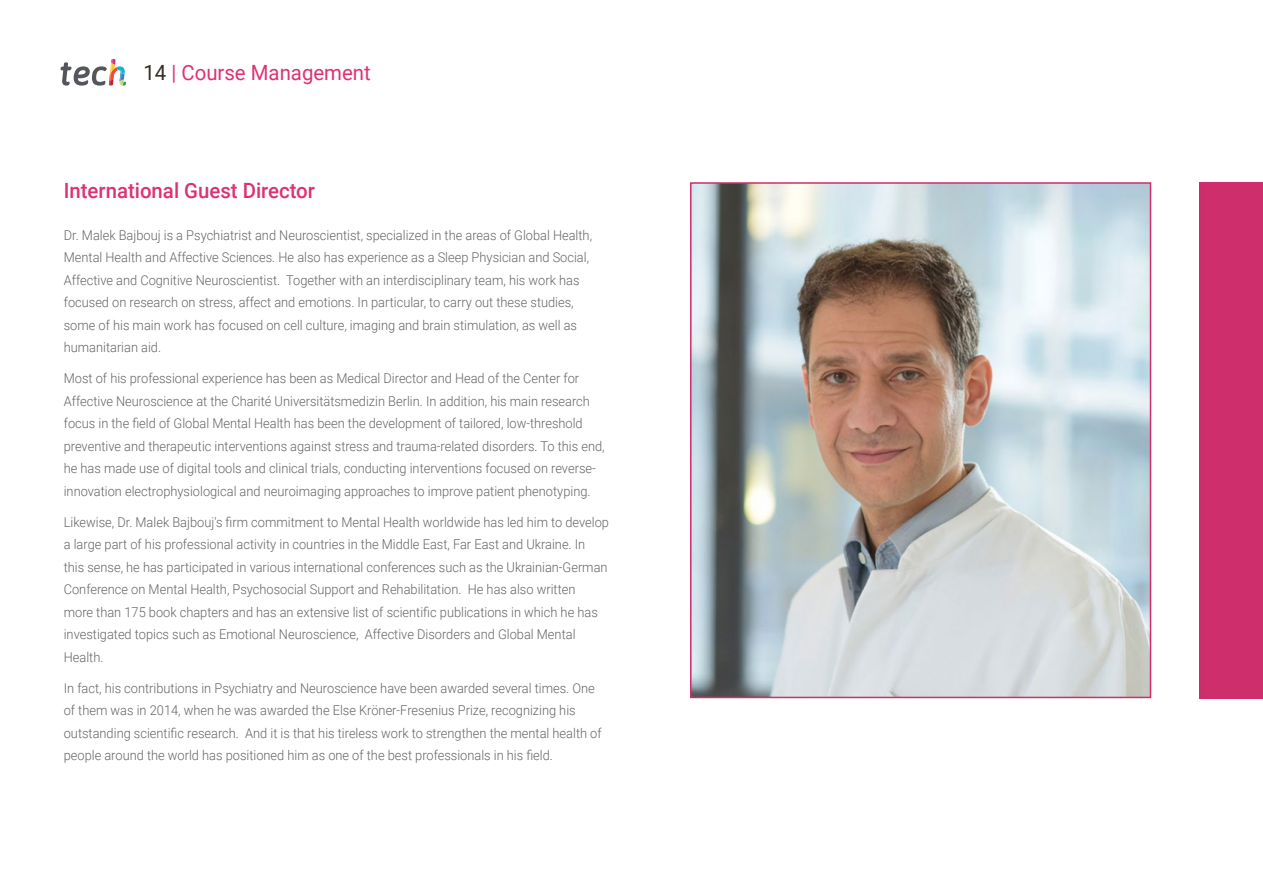
<style>
.page{position:relative;width:1263px;height:893px;background:#fff}
.page>*{position:absolute;margin:0;border:0;box-sizing:border-box;transform-origin:0 0}
.t1{font:500 21px "Roboto";color:#de3173}
.t2{font:21px "Roboto";color:#df3174}
.t3{font:300 13.5px/22.5px "Roboto";color:#656565;scale:.95 1}
.s1{color:#312e20}
</style>
<div class="page">
<div style="left:1199px;top:182px;width:64px;height:516px;background:#ce2e6b"></div>
<img style="left:693px;top:185px;width:455px;height:510px">
<div style="left:690px;top:182px;width:461px;height:516px;border:2px solid #ce2e6b"></div>
<svg style="left:61px;top:59px;width:65px;height:27px"></svg>
<h1 class="t2" style="left:144px;top:57px;width:229px"><span class="s1">14</span> | Course Management</h1>
<h1 class="t1" style="left:64px;top:176px;width:253px">International Guest Director</h1>
<p class="t3" style="left:64px;top:223px;width:558px">Dr. Malek Bajbouj is a Psychiatrist and Neuroscientist, specialized in the areas of Global Health, Mental Health and Affective Sciences. He also has experience as a Sleep Physician and Social, Affective and Cognitive Neuroscientist. Together with an interdisciplinary team, his work has focused on research on stress, affect and emotions. In particular, to carry out these studies, some of his main work has focused on cell culture, imaging and brain stimulation, as well as humanitarian aid.</p>
<p class="t3" style="left:64px;top:367px;width:571px">Most of his professional experience has been as Medical Director and Head of the Center for Affective Neuroscience at the Charité Universitätsmedizin Berlin. In addition, his main research focus in the field of Global Mental Health has been the development of tailored, low-threshold preventive and therapeutic interventions against stress and trauma-related disorders. To this end, he has made use of digital tools and clinical trials, conducting interventions focused on reverse&shy;innovation electrophysiological and neuroimaging approaches to improve patient phenotyping.</p>
<p class="t3" style="left:64px;top:510px;width:575px">Likewise, Dr. Malek Bajbouj's firm commitment to Mental Health worldwide has led him to develop a large part of his professional activity in countries in the Middle East, Far East and Ukraine. In this sense, he has participated in various international conferences such as the Ukrainian-German Conference on Mental Health, Psychosocial Support and Rehabilitation. He has also written<br>more than 175 book chapters and has an extensive list of scientific publications in which he has investigated topics such as Emotional Neuroscience, Affective Disorders and Global Mental Health.</p>
<p class="t3" style="left:64px;top:676px;width:568px">In fact, his contributions in Psychiatry and Neuroscience have been awarded several times. One of them was in 2014, when he was awarded the Else Kröner-Fresenius Prize, recognizing his outstanding scientific research. And it is that his tireless work to strengthen the mental health of people around the world has positioned him as one of the best professionals in his field.</p>
</div>
